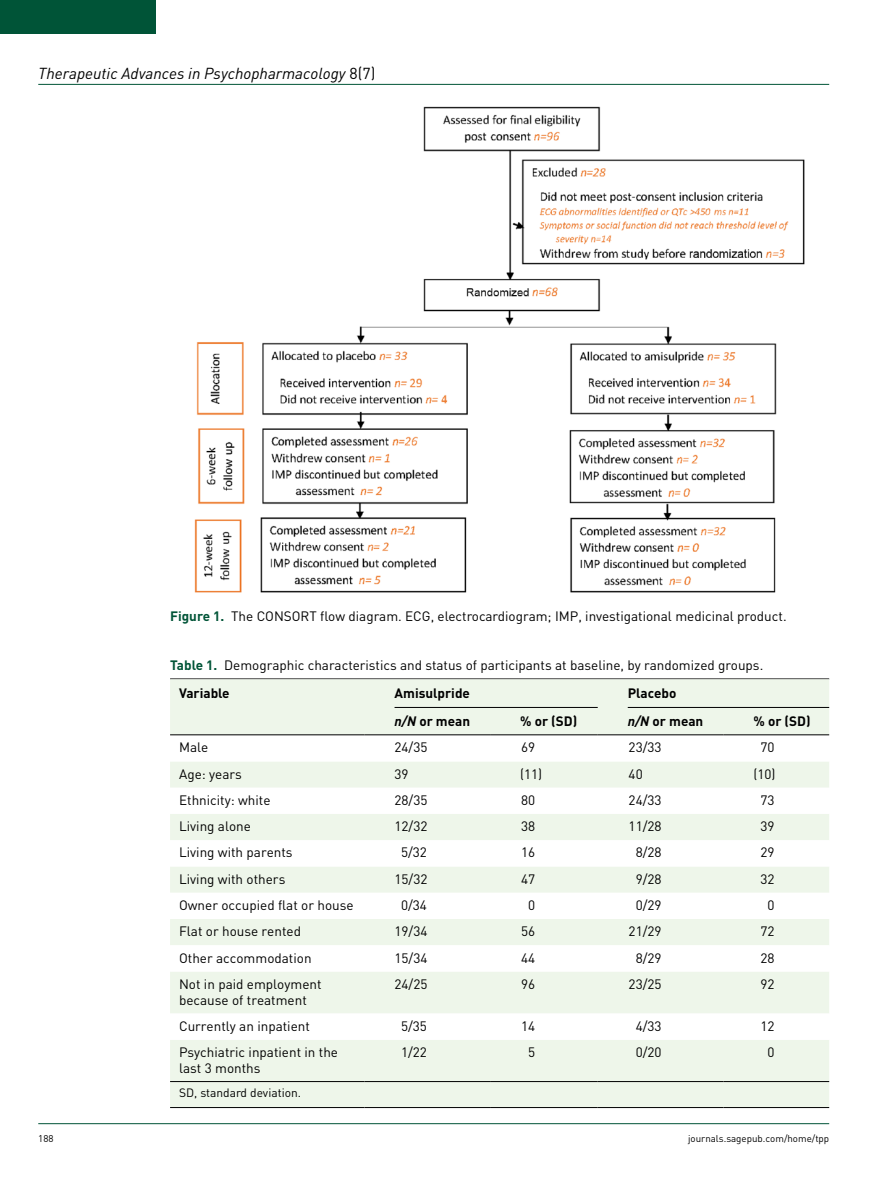
<style>
.page{position:relative;width:893px;height:1191px;background:#fff}
.page>*{position:absolute;margin:0;border:0;box-sizing:border-box;transform-origin:0 0}
.t1{font:italic 15.75px "DIN";color:#000}
.t2{font:13.5px/15.8px "DIN";color:#000}
.t3{font:700 13.5px "DIN";color:#000}
.t4{font:12px "DIN";color:#000}
.t5{font:9.75px "DIN";color:#000}
.s1{font-style:normal}
.s2{font-weight:700;color:#005437}
.s3{font-weight:700}
.s4{font-style:italic}
</style>
<div class="page">
<hr style="left:38px;top:84px;width:791px;height:1px;background:#005437">
<hr style="left:38px;top:1123px;width:791px;height:1px;background:#005437">
<div style="left:0;top:0;width:155px;height:34px;background:#005437"></div>
<img style="left:194px;top:106px;width:611px;height:487px">
<hr style="left:170px;top:678px;width:659px;height:1px;background:#000">
<div style="left:170px;top:679px;width:659px;height:428px;background:#eef6ea"></div>
<svg style="left:170px;top:735px;width:659px;height:304px"></svg>
<hr style="left:364px;top:734px;width:126px;height:1px;background:#000">
<hr style="left:490px;top:734px;width:108px;height:1px;background:#000">
<hr style="left:598px;top:734px;width:125px;height:1px;background:#000">
<hr style="left:723px;top:734px;width:106px;height:1px;background:#000">
<hr style="left:170px;top:1081px;width:194px;height:1px;background:#000">
<hr style="left:170px;top:1107px;width:194px;height:1px;background:#000">
<hr style="left:364px;top:1081px;width:126px;height:1px;background:#000">
<hr style="left:364px;top:1107px;width:126px;height:1px;background:#000">
<hr style="left:490px;top:1081px;width:108px;height:1px;background:#000">
<hr style="left:490px;top:1107px;width:108px;height:1px;background:#000">
<hr style="left:598px;top:1081px;width:125px;height:1px;background:#000">
<hr style="left:598px;top:1107px;width:125px;height:1px;background:#000">
<hr style="left:723px;top:1081px;width:106px;height:1px;background:#000">
<hr style="left:723px;top:1107px;width:106px;height:1px;background:#000">
<hr style="left:170px;top:734px;width:194px;height:1px;background:#000">
<hr style="left:395px;top:707px;width:203px;height:1px;background:#000">
<hr style="left:628px;top:707px;width:201px;height:1px;background:#000">
<p class="t1" style="left:38px;top:63px;width:339px">Therapeutic Advances in Psychopharmacology <span class="s1">8(7)</span></p>
<p class="t2" style="left:170px;top:608px;width:618px"><span class="s2">Figure 1.</span> The CONSORT flow diagram. ECG, electrocardiogram; IMP, investigational medicinal product.</p>
<p class="t2" style="left:179px;top:650px;width:586px;line-height:28.5px;text-indent:-9px"><span class="s2">Table 1.</span> Demographic characteristics and status of participants at baseline, by randomized groups.<br><span class="s3">Variable</span></p>
<p class="t3" style="left:395px;top:684px;width:77px">Amisulpride</p>
<p class="t3" style="left:628px;top:684px;width:50px">Placebo</p>
<p class="t3" style="left:395px;top:712px;width:77px"><span class="s4">n/N</span> or mean</p>
<p class="t3" style="left:520px;top:712px;width:59px">% or (SD)</p>
<p class="t3" style="left:628px;top:712px;width:77px"><span class="s4">n/N</span> or mean</p>
<p class="t3" style="left:753px;top:712px;width:59px">% or (SD)</p>
<p class="t2" style="left:179px;top:739px;width:31px">Male</p>
<p class="t2" style="left:395px;top:739px;width:34px">24/35</p>
<p class="t2" style="left:521px;top:739px;width:16px">69</p>
<p class="t2" style="left:629px;top:739px;width:34px">23/33</p>
<p class="t2" style="left:760px;top:739px;width:16px">70</p>
<p class="t2" style="left:179px;top:765px;width:64px">Age: years</p>
<p class="t2" style="left:395px;top:765px;width:16px">39</p>
<p class="t2" style="left:520px;top:765px;width:24px">(11)</p>
<p class="t2" style="left:629px;top:765px;width:16px">40</p>
<p class="t2" style="left:753px;top:765px;width:24px">(10)</p>
<p class="t2" style="left:179px;top:792px;width:93px">Ethnicity: white</p>
<p class="t2" style="left:395px;top:792px;width:34px">28/35</p>
<p class="t2" style="left:521px;top:792px;width:16px">80</p>
<p class="t2" style="left:629px;top:792px;width:34px">24/33</p>
<p class="t2" style="left:760px;top:792px;width:16px">73</p>
<p class="t2" style="left:179px;top:818px;width:73px">Living alone</p>
<p class="t2" style="left:395px;top:818px;width:34px">12/32</p>
<p class="t2" style="left:521px;top:818px;width:16px">38</p>
<p class="t2" style="left:629px;top:818px;width:34px">11/28</p>
<p class="t2" style="left:760px;top:818px;width:16px">39</p>
<p class="t2" style="left:179px;top:844px;width:115px">Living with parents</p>
<p class="t2" style="left:401px;top:844px;width:27px">5/32</p>
<p class="t2" style="left:521px;top:844px;width:16px">16</p>
<p class="t2" style="left:636px;top:844px;width:27px">8/28</p>
<p class="t2" style="left:760px;top:844px;width:16px">29</p>
<p class="t2" style="left:179px;top:870px;width:108px">Living with others</p>
<p class="t2" style="left:395px;top:870px;width:34px">15/32</p>
<p class="t2" style="left:521px;top:870px;width:16px">47</p>
<p class="t2" style="left:636px;top:870px;width:27px">9/28</p>
<p class="t2" style="left:760px;top:870px;width:16px">32</p>
<p class="t2" style="left:179px;top:897px;width:176px">Owner occupied flat or house</p>
<p class="t2" style="left:401px;top:897px;width:27px">0/34</p>
<p class="t2" style="left:528px;top:897px;width:9px">0</p>
<p class="t2" style="left:636px;top:897px;width:27px">0/29</p>
<p class="t2" style="left:767px;top:897px;width:9px">0</p>
<p class="t2" style="left:179px;top:923px;width:123px">Flat or house rented</p>
<p class="t2" style="left:395px;top:923px;width:34px">19/34</p>
<p class="t2" style="left:521px;top:923px;width:16px">56</p>
<p class="t2" style="left:629px;top:923px;width:34px">21/29</p>
<p class="t2" style="left:760px;top:923px;width:16px">72</p>
<p class="t2" style="left:179px;top:949px;width:134px">Other accommodation</p>
<p class="t2" style="left:395px;top:949px;width:34px">15/34</p>
<p class="t2" style="left:521px;top:949px;width:16px">44</p>
<p class="t2" style="left:636px;top:949px;width:27px">8/29</p>
<p class="t2" style="left:760px;top:949px;width:16px">28</p>
<p class="t2" style="left:179px;top:975px;width:144px">Not in paid employment because of treatment</p>
<p class="t2" style="left:395px;top:975px;width:34px">24/25</p>
<p class="t2" style="left:521px;top:975px;width:16px">96</p>
<p class="t2" style="left:629px;top:975px;width:34px">23/25</p>
<p class="t2" style="left:760px;top:975px;width:16px">92</p>
<p class="t2" style="left:179px;top:1017px;width:132px">Currently an inpatient</p>
<p class="t2" style="left:401px;top:1017px;width:27px">5/35</p>
<p class="t2" style="left:521px;top:1017px;width:16px">14</p>
<p class="t2" style="left:636px;top:1017px;width:27px">4/33</p>
<p class="t2" style="left:760px;top:1017px;width:16px">12</p>
<p class="t2" style="left:179px;top:1043px;width:161px">Psychiatric inpatient in the last 3 months</p>
<p class="t2" style="left:401px;top:1043px;width:27px">1/22</p>
<p class="t2" style="left:528px;top:1043px;width:9px">5</p>
<p class="t2" style="left:636px;top:1043px;width:27px">0/20</p>
<p class="t2" style="left:767px;top:1043px;width:9px">0</p>
<p class="t4" style="left:179px;top:1085px;width:123px">SD, standard deviation.</p>
<p class="t5" style="left:38px;top:1132px;width:17px">188</p>
<p class="t5" style="left:688px;top:1132px;width:143px">journals.sagepub.com/home/tpp</p>
</div>
